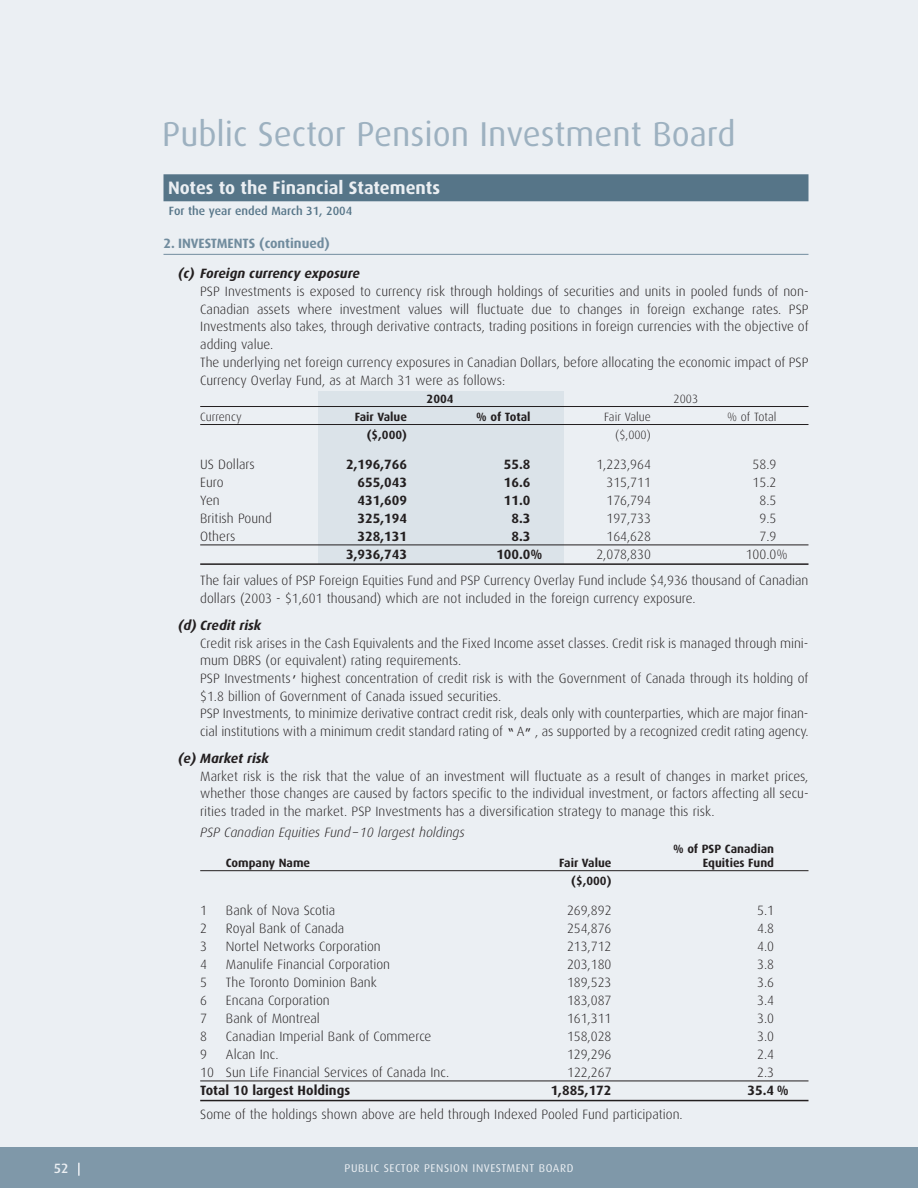
<style>
.page{position:relative;width:918px;height:1188px;background:#ebeff3}
.page>*{position:absolute;margin:0;border:0;box-sizing:border-box;transform-origin:0 0}
.t1{font:34.5px "Dax";color:#9db1c0}
.t2{font:700 18px "Dax";color:#ebeff3}
.t3{font:300 13.5px/17.7px "Dax";color:#231f20}
.t4{font:700 13.5px "Dax";color:#231f20}
.t5{font:italic 700 13.5px "Dax";color:#231f20}
.t6{font:italic 300 13.5px "Dax";color:#231f20}
.t7{font:700 13.5px "Dax";color:#718c9e}
.t8{font:500 13.5px "Dax";color:#ebeff3}
.t9{font:700 12px "Dax";color:#231f20}
.t10{font:300 12px "Dax";color:#231f20}
.t11{font:500 12px "Dax";color:#567588}
.t12{font:11.25px "Dax";letter-spacing:.05em;color:#ebeff3}
.s1{font-family:"Courier";font-weight:400}
</style>
<div class="page">
<div style="left:319px;top:392px;width:245px;height:172px;background:#dbe3e9"></div>
<div style="left:0;top:1147px;width:918px;height:41px;background:#7f98a9"></div>
<div style="left:164px;top:174px;width:644px;height:27px;background:#567588"></div>
<hr style="left:164px;top:254px;width:644px;height:1px;background:#718c9e">
<hr style="left:200px;top:406px;width:608px;height:1px;background:#231f20">
<hr style="left:200px;top:424px;width:608px;height:1px;background:#231f20">
<hr style="left:200px;top:545px;width:608px;height:1px;background:#231f20">
<hr style="left:200px;top:563px;width:608px;height:2px;background:#231f20">
<hr style="left:200px;top:870px;width:608px;height:1px;background:#231f20">
<hr style="left:200px;top:1081px;width:608px;height:1px;background:#231f20">
<hr style="left:200px;top:1100px;width:608px;height:1px;background:#231f20">
<svg style="left:78px;top:1163px;width:2px;height:13px"></svg>
<p class="t8" style="left:54px;top:1162px;width:16px">52</p>
<h1 class="t1" style="left:162px;top:117px;width:575px">Public Sector Pension Investment Board</h1>
<h2 class="t2" style="left:168px;top:179px;width:274px">Notes to the Financial Statements</h2>
<p class="t11" style="left:169px;top:205px;width:185px">For the year ended March 31, 2004</p>
<p class="t7" style="left:164px;top:237px;width:168px">2. INVESTMENTS (continued)</p>
<p class="t5" style="left:178px;top:267px;width:183px">(c) Foreign currency exposure</p>
<p class="t3" style="left:200px;top:283px;width:610px">PSP Investments is exposed to currency risk through holdings of securities and units in pooled funds of non-Canadian assets where investment values will fluctuate due to changes in foreign exchange rates. PSP Investments also takes, through derivative contracts, trading positions in foreign currencies with the objective of adding value.<br>The underlying net foreign currency exposures in Canadian Dollars, before allocating the economic impact of PSP Currency Overlay Fund, as at March 31 were as follows:</p>
<p class="t9" style="left:427px;top:393px;width:29px">2004</p>
<p class="t10" style="left:674px;top:393px;width:26px">2003</p>
<p class="t10" style="left:200px;top:411px;width:43px">Currency</p>
<p class="t9" style="left:355px;top:411px;width:54px">Fair Value</p>
<p class="t9" style="left:476px;top:411px;width:56px">% of Total</p>
<p class="t10" style="left:604px;top:411px;width:48px">Fair Value</p>
<p class="t10" style="left:727px;top:411px;width:51px">% of Total</p>
<p class="t9" style="left:367px;top:429px;width:42px">($,000)</p>
<p class="t10" style="left:615px;top:429px;width:37px">($,000)</p>
<p class="t3" style="left:200px;top:456px;width:56px">US Dollars</p>
<p class="t4" style="left:346px;top:457px;width:62px">2,196,766</p>
<p class="t4" style="left:504px;top:457px;width:28px">55.8</p>
<p class="t3" style="left:596px;top:456px;width:56px">1,223,964</p>
<p class="t3" style="left:753px;top:456px;width:25px">58.9</p>
<p class="t3" style="left:200px;top:474px;width:25px">Euro</p>
<p class="t4" style="left:358px;top:475px;width:51px">655,043</p>
<p class="t4" style="left:504px;top:475px;width:28px">16.6</p>
<p class="t3" style="left:606px;top:474px;width:46px">315,711</p>
<p class="t3" style="left:753px;top:474px;width:25px">15.2</p>
<p class="t3" style="left:200px;top:492px;width:21px">Yen</p>
<p class="t4" style="left:358px;top:493px;width:51px">431,609</p>
<p class="t4" style="left:504px;top:493px;width:28px">11.0</p>
<p class="t3" style="left:606px;top:492px;width:46px">176,794</p>
<p class="t3" style="left:759px;top:492px;width:18px">8.5</p>
<p class="t3" style="left:200px;top:510px;width:73px">British Pound</p>
<p class="t4" style="left:358px;top:511px;width:51px">325,194</p>
<p class="t4" style="left:512px;top:511px;width:21px">8.3</p>
<p class="t3" style="left:606px;top:510px;width:46px">197,733</p>
<p class="t3" style="left:759px;top:510px;width:18px">9.5</p>
<p class="t3" style="left:200px;top:528px;width:37px">Others</p>
<p class="t4" style="left:358px;top:529px;width:51px">328,131</p>
<p class="t4" style="left:512px;top:529px;width:21px">8.3</p>
<p class="t3" style="left:606px;top:528px;width:46px">164,628</p>
<p class="t3" style="left:759px;top:528px;width:18px">7.9</p>
<p class="t4" style="left:346px;top:547px;width:62px">3,936,743</p>
<p class="t4" style="left:496px;top:547px;width:48px">100.0%</p>
<p class="t3" style="left:596px;top:546px;width:56px">2,078,830</p>
<p class="t3" style="left:200px;top:541px;width:610px;line-height:26.7px;text-indent:545px">100.0%<br>The fair values of PSP Foreign Equities Fund and PSP Currency Overlay Fund include $4,936 thousand of Canadian</p>
<p class="t3" style="left:200px;top:590px;width:497px">dollars (2003 - $1,601 thousand) which are not included in the foreign currency exposure.</p>
<p class="t5" style="left:178px;top:619px;width:85px">(d) Credit risk</p>
<p class="t3" style="left:200px;top:635px;width:610px">Credit risk arises in the Cash Equivalents and the Fixed Income asset classes. Credit risk is managed through mini&shy;mum DBRS (or equivalent) rating requirements.<br>PSP Investments<span class="s1">’</span> highest concentration of credit risk is with the Government of Canada through its holding of $1.8 billion of Government of Canada issued securities.<br>PSP Investments, to minimize derivative contract credit risk, deals only with counterparties, which are major finan&shy;cial institutions with a minimum credit standard rating of <span class="s1">“</span> A<span class="s1">”</span> , as supported by a recognized credit rating agency.</p>
<p class="t5" style="left:178px;top:752px;width:93px">(e) Market risk</p>
<p class="t3" style="left:200px;top:768px;width:610px;text-align:justify">Market risk is the risk that the value of an investment will fluctuate as a result of changes in market prices, whether those changes are caused by factors specific to the individual investment, or factors affecting all secu&shy;rities traded in the market. PSP Investments has a diversification strategy to manage this risk.</p>
<p class="t6" style="left:200px;top:826px;width:266px">PSP Canadian Equities Fund – 10 largest holdings</p>
<p class="t9" style="left:673px;top:843px;width:102px">% of PSP Canadian</p>
<p class="t9" style="left:226px;top:857px;width:86px">Company Name</p>
<p class="t9" style="left:559px;top:857px;width:54px">Fair Value</p>
<p class="t9" style="left:703px;top:857px;width:73px">Equities Fund</p>
<p class="t9" style="left:571px;top:875px;width:42px">($,000)</p>
<p class="t3" style="left:200px;top:902px;width:8px">1</p>
<p class="t3" style="left:226px;top:902px;width:111px">Bank of Nova Scotia</p>
<p class="t3" style="left:567px;top:902px;width:46px">269,892</p>
<p class="t3" style="left:757px;top:902px;width:18px">5.1</p>
<p class="t3" style="left:200px;top:920px;width:8px">2</p>
<p class="t3" style="left:226px;top:920px;width:120px">Royal Bank of Canada</p>
<p class="t3" style="left:567px;top:920px;width:46px">254,876</p>
<p class="t3" style="left:757px;top:920px;width:18px">4.8</p>
<p class="t3" style="left:200px;top:938px;width:8px">3</p>
<p class="t3" style="left:226px;top:938px;width:156px">Nortel Networks Corporation</p>
<p class="t3" style="left:567px;top:938px;width:46px">213,712</p>
<p class="t3" style="left:757px;top:938px;width:18px">4.0</p>
<p class="t3" style="left:200px;top:956px;width:8px">4</p>
<p class="t3" style="left:226px;top:956px;width:166px">Manulife Financial Corporation</p>
<p class="t3" style="left:567px;top:956px;width:46px">203,180</p>
<p class="t3" style="left:757px;top:956px;width:18px">3.8</p>
<p class="t3" style="left:200px;top:974px;width:8px">5</p>
<p class="t3" style="left:226px;top:974px;width:152px">The Toronto Dominion Bank</p>
<p class="t3" style="left:567px;top:974px;width:46px">189,523</p>
<p class="t3" style="left:757px;top:974px;width:18px">3.6</p>
<p class="t3" style="left:200px;top:992px;width:8px">6</p>
<p class="t3" style="left:226px;top:992px;width:105px">Encana Corporation</p>
<p class="t3" style="left:567px;top:992px;width:46px">183,087</p>
<p class="t3" style="left:757px;top:992px;width:18px">3.4</p>
<p class="t3" style="left:200px;top:1010px;width:8px">7</p>
<p class="t3" style="left:226px;top:1010px;width:95px">Bank of Montreal</p>
<p class="t3" style="left:567px;top:1010px;width:46px">161,311</p>
<p class="t3" style="left:757px;top:1010px;width:18px">3.0</p>
<p class="t3" style="left:200px;top:1028px;width:8px">8</p>
<p class="t3" style="left:226px;top:1028px;width:207px">Canadian Imperial Bank of Commerce</p>
<p class="t3" style="left:567px;top:1028px;width:46px">158,028</p>
<p class="t3" style="left:757px;top:1028px;width:18px">3.0</p>
<p class="t3" style="left:200px;top:1046px;width:8px">9</p>
<p class="t3" style="left:226px;top:1046px;width:54px">Alcan Inc.</p>
<p class="t3" style="left:567px;top:1046px;width:46px">129,296</p>
<p class="t3" style="left:757px;top:1046px;width:18px">2.4</p>
<p class="t3" style="left:200px;top:1064px;width:251px">10 Sun Life Financial Services of Canada Inc.</p>
<p class="t3" style="left:567px;top:1064px;width:46px">122,267</p>
<p class="t3" style="left:757px;top:1064px;width:18px">2.3</p>
<p class="t4" style="left:200px;top:1084px;width:151px">Total 10 largest Holdings</p>
<p class="t4" style="left:551px;top:1084px;width:62px">1,885,172</p>
<p class="t4" style="left:748px;top:1084px;width:43px">35.4 %</p>
<p class="t3" style="left:200px;top:1106px;width:484px">Some of the holdings shown above are held through Indexed Pooled Fund participation.</p>
<p class="t12" style="left:345px;top:1162px;width:230px">PUBLIC SECTOR PENSION INVESTMENT BOARD</p>
</div>
